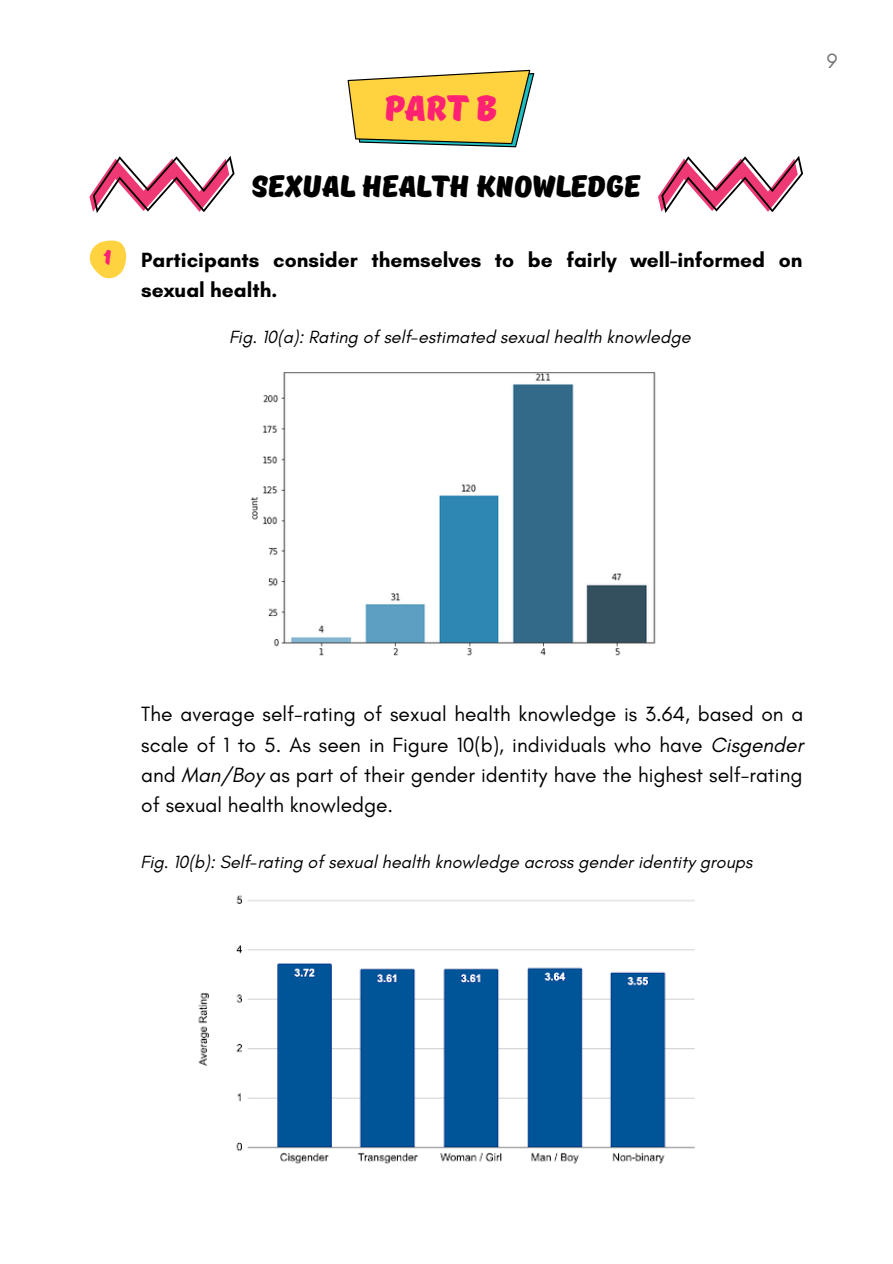
<style>
.page{position:relative;width:893px;height:1264px;background:#fff}
.page>*{position:absolute;margin:0;border:0;box-sizing:border-box;transform-origin:0 0}
.t1{font:36px "TT Masters DEMO Black";color:#ff2273}
.t2{font:30px "TT Masters DEMO Black";color:#000}
.t3{font:21px/30.3px "Glacial Indifference";color:#000;text-align:justify}
.t4{font:700 21px/30.3px "Glacial Indifference";color:#000}
.t5{font:21px "TT Masters DEMO Black";color:#ff2273}
.t6{font:21px "Glacial Indifference";color:#737373}
.t7{font:italic 18px "Glacial Indifference";color:#000}
.s1{font-style:italic}
</style>
<div class="page">
<svg style="left:89px;top:240px;width:37px;height:39px"></svg>
<img style="left:250px;top:372px;width:406px;height:284px">
<img style="left:198px;top:895px;width:497px;height:269px">
<svg style="left:347px;top:70px;width:187px;height:77px;background:#e7cc5e"></svg>
<svg style="left:658px;top:156px;width:145px;height:57px"></svg>
<svg style="left:89px;top:156px;width:145px;height:57px"></svg>
<p class="t5" style="left:104px;top:246px;width:9px">1</p>
<h1 class="t1" style="left:385px;top:88px;width:114px">PART B</h1>
<h2 class="t2" style="left:252px;top:170px;width:390px">SEXUAL HEALTH KNOWLEDGE</h2>
<p class="t4" style="left:141px;top:244px;width:662px">Participants consider themselves to be fairly well-informed on sexual health.</p>
<p class="t7" style="left:229px;top:326px;width:463px">Fig. 10(a): Rating of self-estimated sexual health knowledge</p>
<p class="t6" style="left:826px;top:48px;width:12px">9</p>
<p class="t3" style="left:141px;top:698px;width:663px">The average self-rating of sexual health knowledge is 3.64, based on a scale of 1 to 5. As seen in Figure 10(b), individuals who have <span class="s1">Cisgender </span>and <span class="s1">Man/Boy</span> as part of their gender identity have the highest self-rating of sexual health knowledge.</p>
<p class="t7" style="left:140px;top:851px;width:613px">Fig. 10(b): Self-rating of sexual health knowledge across gender identity groups</p>
</div>
